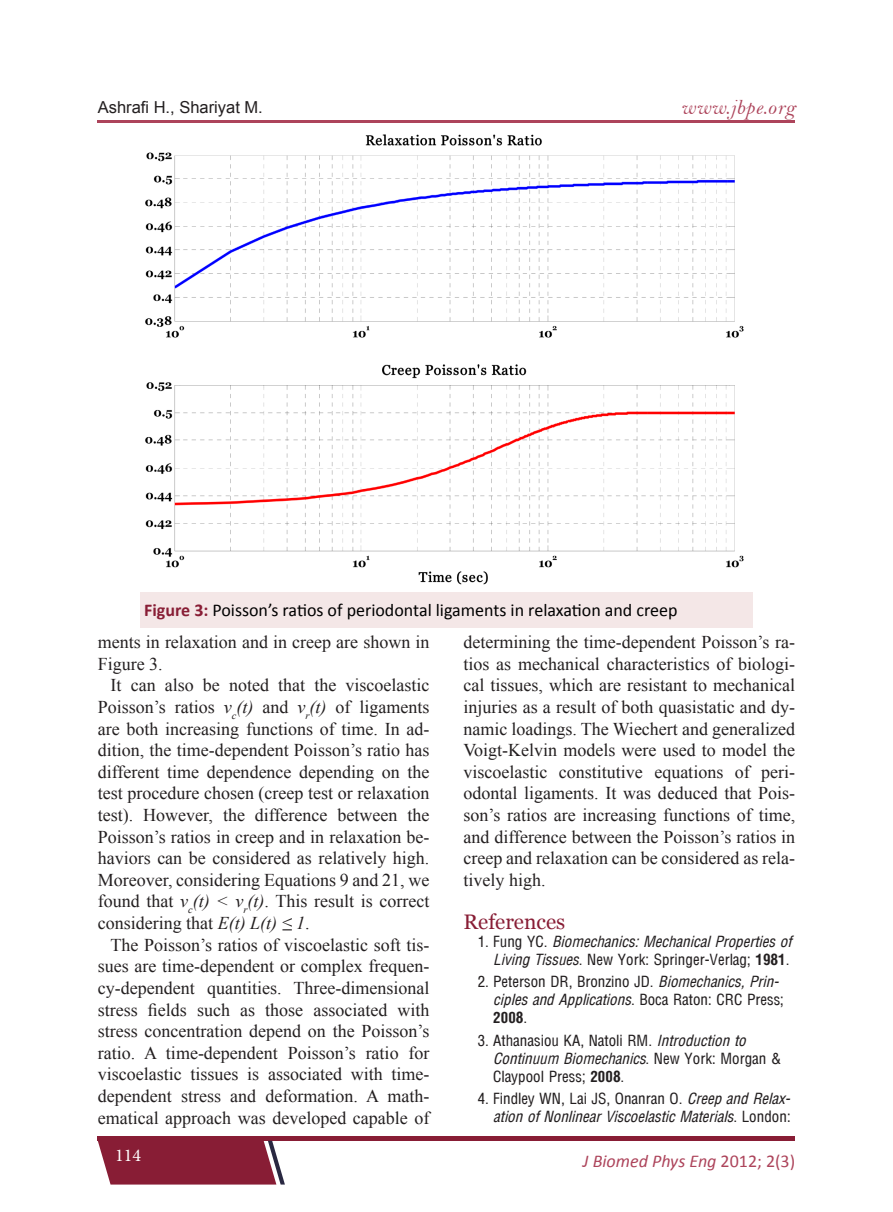
<style>
.page{position:relative;width:893px;height:1212px;background:#fff}
.page>*{position:absolute;margin:0;border:0;box-sizing:border-box;transform-origin:0 0}
.t1{font:21px "Bell MT Italic";letter-spacing:.03em;color:#ad445b}
.Heading{font:21px "Georgia";color:#881d35}
.Body{font:18px/21.6px "Times New Roman";color:#231f20;text-align:justify}
.Figure{font:18px "Calibri";color:#000}
.t2{font:italic 18px "Calibri";color:#ad445b}
.t3{font:18px "Minion Pro";color:#fff}
.Running_Author{font:16.5px "Arial";color:#231f20}
.t4{font:15px/18px "Arena Condensed";color:#231f20}
.t5{font:italic 15px/18px "Arena Condensed";color:#231f20;text-align:right}
.s1{font-weight:700;color:#881d35}
.s2{font-style:italic}
.s3{font-style:normal}
.s4{font-weight:700;font-style:normal}
.s5{font-weight:700}
</style>
<div class="page">
<div style="left:98px;top:1136px;width:697px;height:5px;background:#881d35"></div>
<svg style="left:98px;top:1141px;width:187px;height:43px;background:#903147"></svg>
<hr style="left:98px;top:120px;width:697px;height:2px;background:#ad445b">
<img style="left:145px;top:134px;width:599px;height:451px">
<div style="left:140px;top:592px;width:613px;height:35px;background:#f4e7e7"></div>
<p class="Running_Author" style="left:98px;top:97px;width:167px">Ashrafi H., Shariyat M.</p>
<p class="t1" style="left:681px;top:94px;width:116px">www.jbpe.org</p>
<p class="Figure" style="left:144px;top:599px;width:535px"><span class="s1">Figure 3:</span> Poisson’s ratios of periodontal ligaments in relaxation and creep</p>
<p class="Body" style="left:98px;top:631px;width:333px">ments in relaxation and in creep are shown in<br>Figure 3.</p>
<p class="Body" style="left:98px;top:674px;width:333px;text-indent:13px">It can also be noted that the viscoelastic Poisson’s ratios <span class="s2">ν</span><sub>c</sub><span class="s2">(t)</span> and <span class="s2">ν</span><sub>r</sub><span class="s2">(t)</span> of ligaments are both increasing functions of time. In ad&shy;dition, the time-dependent Poisson’s ratio has different time dependence depending on the test procedure chosen (creep test or relaxation test). However, the difference between the Poisson’s ratios in creep and in relaxation be&shy;haviors can be considered as relatively high.<br>Moreover, considering Equations 9 and 21, we found that <span class="s2">ν</span><sub>c</sub><span class="s2">(t) &lt; ν</span><sub>r</sub><span class="s2">(t)</span>. This result is correct considering that <span class="s2">E(t) L(t) ≤ 1</span>.</p>
<p class="Body" style="left:98px;top:933px;width:333px;text-indent:13px">The Poisson’s ratios of viscoelastic soft tis&shy;sues are time-dependent or complex frequen&shy;cy-dependent quantities. Three-dimensional stress fields such as those associated with stress concentration depend on the Poisson’s ratio. A time-dependent Poisson’s ratio for viscoelastic tissues is associated with time&shy;dependent stress and deformation. A math&shy;ematical approach was developed capable of</p>
<p class="t3" style="left:115px;top:1143px;width:27px">114</p>
<p class="Body" style="left:463px;top:631px;width:333px">determining the time-dependent Poisson’s ra&shy;tios as mechanical characteristics of biologi&shy;cal tissues, which are resistant to mechanical injuries as a result of both quasistatic and dy&shy;namic loadings. The Wiechert and generalized Voigt-Kelvin models were used to model the viscoelastic constitutive equations of peri&shy;odontal ligaments. It was deduced that Pois&shy;son’s ratios are increasing functions of time, and difference between the Poisson’s ratios in creep and relaxation can be considered as rela&shy;tively high.</p>
<p class="Heading" style="left:463px;top:909px;width:103px">References</p>
<p class="t5" style="left:478px;top:933px;width:315px"><span class="s3">1. Fung YC.</span> Biomechanics: Mechanical Properties of<br>Living Tissues<span class="s3">. New York: Springer-Verlag;</span> <span class="s4">1981</span><span class="s3">.</span></p>
<p class="t4" style="left:493px;top:973px;width:292px;text-indent:-16px">2. Peterson DR, Bronzino JD. <span class="s2">Biomechanics, Prin&shy;ciples and Applications</span>. Boca Raton: CRC Press;<br><span class="s5">2008</span>.</p>
<p class="t4" style="left:493px;top:1031px;width:289px;text-indent:-16px">3. Athanasiou KA, Natoli RM. <span class="s2">Introduction to<br>Continuum Biomechanics</span>. New York: Morgan &amp;<br>Claypool Press; <span class="s5">2008</span>.</p>
<p class="t5" style="left:478px;top:1089px;width:315px"><span class="s3">4. Findley WN, Lai JS, Onanran O.</span> Creep and Relax&shy;ation of Nonlinear Viscoelastic Materials<span class="s3">. London:</span></p>
<p class="t2" style="left:583px;top:1148px;width:214px">J Biomed Phys Eng <span class="s3">2012; 2(3)</span></p>
</div>
